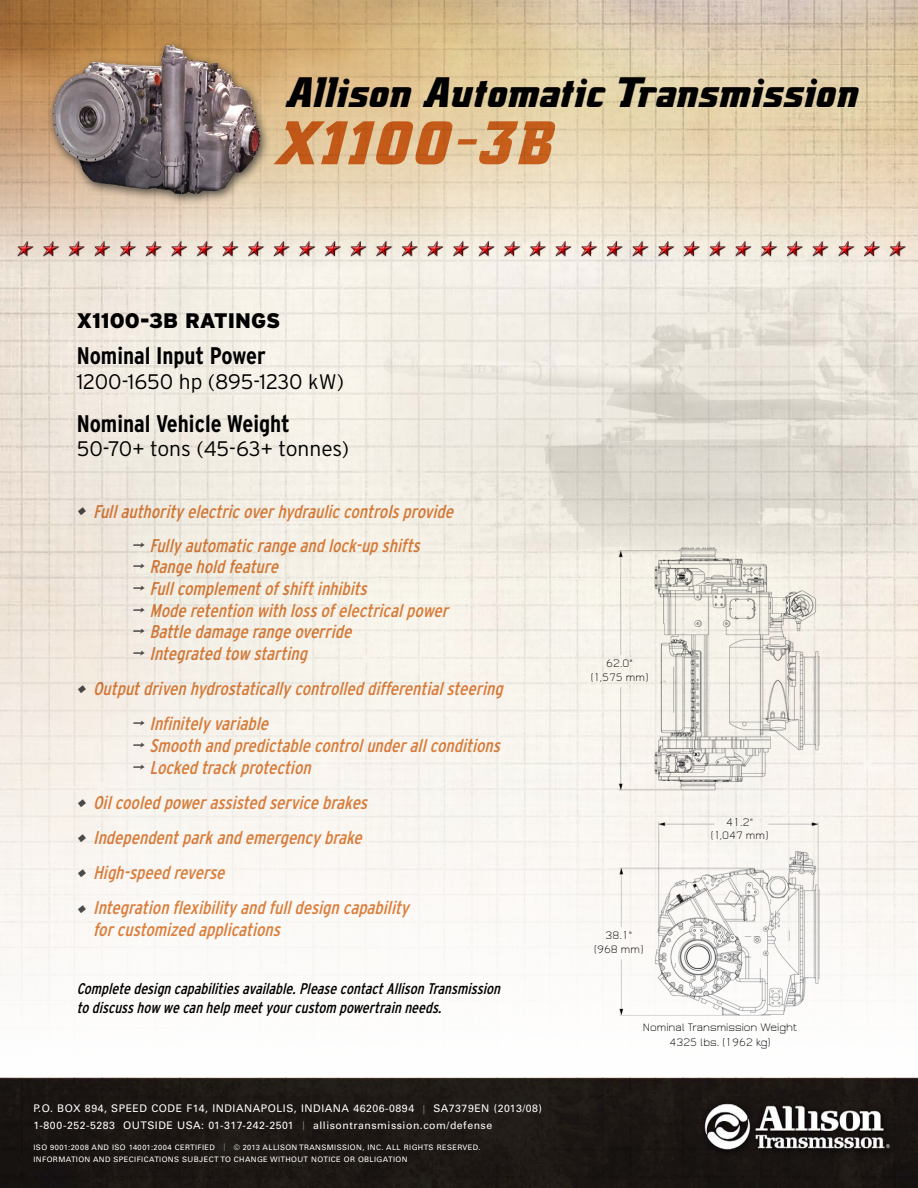
<style>
.page{position:relative;width:918px;height:1188px;background:#fff}
.page>*{position:absolute;margin:0;border:0;box-sizing:border-box;transform-origin:0 0}
.t1{font:60.9px "Design Or Die";letter-spacing:.03em;color:#da7027}
.t2{font:42.15px "Design Or Die";color:#000}
.t3{font:700 condensed 24px "Interstate";color:#000}
.t4{font:300 21px "Interstate";color:#000}
.t5{font:900 21px "Interstate";color:#000}
.t6{font:italic condensed 18.45px/21.8px "Interstate";color:#df823f}
.t7{font:italic condensed 15.45px/18.8px "Interstate";color:#000}
.t8{font:300 12px/13.5px "Jura";color:#000;text-align:center}
.t9{font:10.5px/16.5px "Univers";letter-spacing:.05em;color:#fff}
.t10{font:7.5px "Univers";letter-spacing:.05em;color:#fff}
.s1{font-weight:300;font-stretch:normal;font-size:20.1px;color:#4d4d4f}
.s2{color:#4d4d4f}
.s3{font-size:9px;color:#808285}
.s4{color:#808285}
</style>
<div class="page">
<img style="left:0;top:268px;width:918px;height:810px">
<img style="left:0;top:0;width:918px;height:268px">
<img style="left:8px;top:231px;width:622px;height:34px">
<img style="left:630px;top:231px;width:283px;height:19px">
<img style="left:358px;top:250px;width:560px;height:322px">
<img style="left:0;top:1078px;width:918px;height:110px">
<img style="left:26px;top:24px;width:264px;height:194px">
<img style="left:596px;top:535px;width:231px;height:494px">
<h2 class="t2" style="left:287px;top:69px;width:575px">Allison Automatic Transmission</h2>
<h1 class="t1" style="left:275px;top:109px;width:281px">X1100-3B</h1>
<p class="t5" style="left:77px;top:308px;width:205px">X1100-3B RATINGS</p>
<h3 class="t3" style="left:77px;top:341px;width:191px">Nominal Input Power</h3>
<p class="t4" style="left:77px;top:369px;width:269px">1200-1650 hp (895-1230 kW)</p>
<h3 class="t3" style="left:77px;top:409px;width:215px">Nominal Vehicle Weight</h3>
<p class="t4" style="left:77px;top:436px;width:274px">50-70+ tons (45-63+ tonnes)</p>
<p class="t6" style="left:131px;top:495px;width:329px;line-height:33.3px;text-indent:-54px"><sup>◆</sup> Fullauthorityelectricoverhydrauliccontrolsprovide <span class="s1">¬</span> Fullyautomaticrangeandlock-upshifts</p>
<p class="t6" style="left:131px;top:556px;width:324px"><span class="s1">¬</span> Rangeholdfeature<br><span class="s1">¬</span> Fullcomplementofshiftinhibits<br><span class="s1">¬</span> Moderetentionwithlossofelectricalpower <span class="s1">¬</span> Battledamagerangeoverride<br><span class="s1">¬</span> Integratedtow starting</p>
<p class="t6" style="left:131px;top:671px;width:379px;line-height:35.2px;text-indent:-54px"><span class="s2">◆</span> Outputdrivenhydrostaticallycontrolleddifferentialsteering <span class="s1">¬</span> Infinitelyvariable</p>
<p class="t6" style="left:131px;top:735px;width:376px"><span class="s1">¬</span> Smoothandpredictablecontrolunderallconditions <span class="s1">¬</span> Lockedtrackprotection</p>
<p class="t6" style="left:77px;top:791px;width:297px"><span class="s2">◆</span> Oilcooledpowerassistedservicebrakes</p>
<p class="t6" style="left:77px;top:827px;width:292px"><span class="s2">◆</span> Independentparkandemergencybrake</p>
<p class="t6" style="left:77px;top:862px;width:154px"><span class="s2">◆</span> High-speedreverse</p>
<p class="t6" style="left:93px;top:897px;width:322px;text-indent:-16px"><span class="s2">◆</span> Integrationflexibilityandfulldesigncapability forcustomizedapplications</p>
<p class="t7" style="left:77px;top:979px;width:429px">Completedesigncapabilitiesavailable.PleasecontactAllisonTransmission todiscusshow wecanhelpmeetyourcustom powertrainneeds.</p>
<p class="t9" style="left:34px;top:1100px;width:510px">P.O. BOX 894, SPEED CO DE F14, INDIANAPO LIS, INDIANA 46206-0894 <span class="s3">|</span> SA7379EN (2013/08)<br>1-800-252-5283 O UTSI DE USA: 01-317-242-2501 <span class="s3">|</span> ALLISONTRANSMISSION.COM/DEFENSE</p>
<p class="t10" style="left:34px;top:1143px;width:250px">ISO 9001:2008 AND ISO 14001:2004 CERTIFI ED <span class="s4">|</span> © 2013 ALLISO</p>
<p class="t10" style="left:292px;top:1143px;width:48px">N TRANSMISSIO</p>
<p class="t10" style="left:356px;top:1143px;width:126px">N, INC. ALL RIGHTS RESERVED.</p>
<p class="t10" style="left:34px;top:1155px;width:101px">INFORMATION AND SPECIFIC</p>
<p class="t10" style="left:149px;top:1155px;width:260px">ATIO NS SUBJECT TO CHANGE WITHO UT NOTICE OR OBLI GATIO N</p>
<p class="t8" style="left:591px;top:657px;width:59px">62.0" (1,575 mm)</p>
<p class="t8" style="left:594px;top:929px;width:51px">38.1" (968 mm)</p>
<p class="t8" style="left:711px;top:815px;width:59px">41.2" (1,047 mm)</p>
<p class="t8" style="left:643px;top:1021px;width:156px;line-height:14.1px">Nominal Transmission Weight<br>4325 lbs. (1962 kg)</p>
</div>
